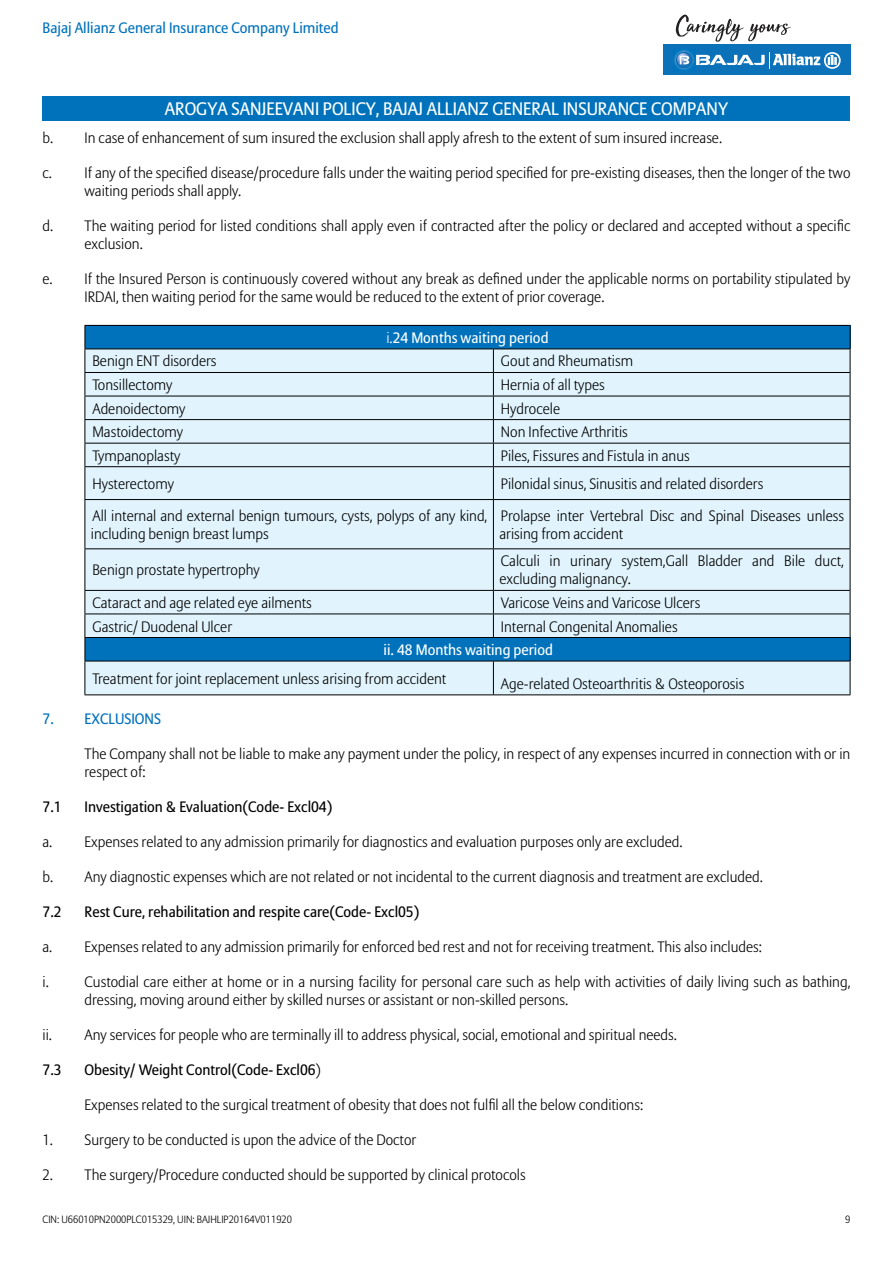
<style>
.page{position:relative;width:893px;height:1263px;background:#fff}
.page>*{position:absolute;margin:0;border:0;box-sizing:border-box;transform-origin:0 0}
.t1{font:18px "Allianz Sans";color:#fff}
.t2{font:300 15px/18px "Allianz Sans";color:#000}
.t3{font:15px "Allianz Sans";color:#000}
.t4{font:15px "Allianz Sans";color:#fff}
.t5{font:15px "Allianz Sans";color:#0072bc}
.t6{font:15px "Allianz Sans";color:#0070c0}
.t7{font:300 10.5px "Allianz Sans";color:#000}
.s1{font-weight:300}
</style>
<div class="page">
<div style="left:43px;top:96px;width:807px;height:24px;background:#0072bc"></div>
<div style="left:663px;top:45px;width:187px;height:30px;background:#0b72ba"></div>
<img style="left:673px;top:49px;width:22px;height:22px">
<svg style="left:675px;top:51px;width:166px;height:18px"></svg>
<svg style="left:676px;top:15px;width:115px;height:27px"></svg>
<div style="left:85px;top:325px;width:765px;height:24px;background:#0072bc"></div>
<div style="left:86px;top:350px;width:764px;height:344px;background:#e1f4fd"></div>
<div style="left:85px;top:637px;width:765px;height:24px;background:#0072bc"></div>
<hr style="left:85px;top:325px;width:408px;height:1px;background:#000">
<hr style="left:493px;top:325px;width:357px;height:1px;background:#000">
<hr style="left:85px;top:349px;width:408px;height:1px;background:#000">
<hr style="left:493px;top:349px;width:357px;height:1px;background:#000">
<hr style="left:85px;top:372px;width:408px;height:1px;background:#000">
<hr style="left:493px;top:372px;width:357px;height:1px;background:#000">
<hr style="left:85px;top:396px;width:408px;height:1px;background:#000">
<hr style="left:493px;top:396px;width:357px;height:1px;background:#000">
<hr style="left:85px;top:419px;width:408px;height:1px;background:#000">
<hr style="left:493px;top:419px;width:357px;height:1px;background:#000">
<hr style="left:85px;top:443px;width:408px;height:1px;background:#000">
<svg style="left:85px;top:326px;width:1px;height:140px"></svg>
<hr style="left:493px;top:443px;width:357px;height:1px;background:#000">
<svg style="left:493px;top:349px;width:1px;height:117px"></svg>
<svg style="left:850px;top:326px;width:1px;height:140px"></svg>
<hr style="left:85px;top:466px;width:408px;height:1px;background:#000">
<hr style="left:85px;top:467px;width:1px;height:32px;background:#000">
<hr style="left:493px;top:466px;width:357px;height:1px;background:#000">
<hr style="left:493px;top:467px;width:1px;height:32px;background:#000">
<hr style="left:850px;top:467px;width:1px;height:32px;background:#000">
<hr style="left:85px;top:499px;width:408px;height:1px;background:#000">
<hr style="left:85px;top:500px;width:1px;height:48px;background:#000">
<hr style="left:493px;top:499px;width:357px;height:1px;background:#000">
<hr style="left:493px;top:500px;width:1px;height:48px;background:#000">
<hr style="left:850px;top:500px;width:1px;height:48px;background:#000">
<hr style="left:85px;top:548px;width:408px;height:1px;background:#000">
<hr style="left:85px;top:549px;width:1px;height:41px;background:#000">
<hr style="left:493px;top:548px;width:357px;height:1px;background:#000">
<hr style="left:493px;top:549px;width:1px;height:41px;background:#000">
<hr style="left:850px;top:549px;width:1px;height:41px;background:#000">
<hr style="left:85px;top:590px;width:408px;height:1px;background:#000">
<hr style="left:493px;top:590px;width:357px;height:1px;background:#000">
<hr style="left:85px;top:613px;width:408px;height:1px;background:#000">
<hr style="left:493px;top:613px;width:357px;height:1px;background:#000">
<svg style="left:493px;top:591px;width:1px;height:46px"></svg>
<hr style="left:85px;top:637px;width:408px;height:1px;background:#000">
<svg style="left:85px;top:591px;width:1px;height:70px"></svg>
<hr style="left:493px;top:637px;width:357px;height:1px;background:#000">
<svg style="left:850px;top:591px;width:1px;height:70px"></svg>
<hr style="left:85px;top:661px;width:408px;height:1px;background:#000">
<hr style="left:85px;top:661px;width:1px;height:33px;background:#000">
<hr style="left:493px;top:661px;width:357px;height:1px;background:#000">
<hr style="left:493px;top:661px;width:1px;height:33px;background:#000">
<hr style="left:850px;top:661px;width:1px;height:33px;background:#000">
<hr style="left:85px;top:694px;width:408px;height:1px;background:#000">
<hr style="left:493px;top:694px;width:357px;height:1px;background:#000">
<p class="t5" style="left:43px;top:18px;width:298px">Bajaj Allianz General Insurance Company Limited</p>
<p class="t1" style="left:165px;top:98px;width:565px">AROGYA SANJEEVANI POLICY, BAJAJ ALLIANZ GENERAL INSURANCE COMPANY</p>
<p class="t2" style="left:43px;top:128px;width:681px">b. In case of enhancement of sum insured the exclusion shall apply afresh to the extent of sum insured increase.</p>
<p class="t2" style="left:85px;top:164px;width:767px;text-indent:-42px">c. If any of the specified disease/procedure falls under the waiting period specified for pre-existing diseases, then the longer of the two waiting periods shall apply.</p>
<p class="t2" style="left:85px;top:217px;width:767px;text-indent:-42px">d. The waiting period for listed conditions shall apply even if contracted after the policy or declared and accepted without a specific exclusion.</p>
<p class="t2" style="left:85px;top:270px;width:767px;text-indent:-42px">e. If the Insured Person is continuously covered without any break as defined under the applicable norms on portability stipulated by<br>IRDAI, then waiting period for the same would be reduced to the extent of prior coverage.</p>
<p class="t4" style="left:386px;top:329px;width:164px"><span class="s1">i.</span>24 Months waiting period</p>
<p class="t2" style="left:92px;top:352px;width:126px">Benign ENT disorders</p>
<p class="t2" style="left:501px;top:352px;width:134px">Gout and Rheumatism</p>
<p class="t2" style="left:92px;top:376px;width:82px">Tonsillectomy</p>
<p class="t2" style="left:501px;top:376px;width:106px">Hernia of all types</p>
<p class="t2" style="left:92px;top:399px;width:95px">Adenoidectomy</p>
<p class="t2" style="left:501px;top:399px;width:61px">Hydrocele</p>
<p class="t2" style="left:92px;top:423px;width:92px">Mastoidectomy</p>
<p class="t2" style="left:501px;top:423px;width:128px">Non Infective Arthritis</p>
<p class="t2" style="left:92px;top:446px;width:90px">Tympanoplasty</p>
<p class="t2" style="left:501px;top:446px;width:190px">Piles, Fissures and Fistula in anus</p>
<p class="t2" style="left:92px;top:474px;width:83px">Hysterectomy</p>
<p class="t2" style="left:501px;top:474px;width:264px">Pilonidal sinus, Sinusitis and related disorders</p>
<p class="t2" style="left:91px;top:506px;width:398px">All internal and external benign tumours, cysts, polyps of any kind, including benign breast lumps</p>
<p class="t2" style="left:499px;top:506px;width:346px">Prolapse inter Vertebral Disc and Spinal Diseases unless arising from accident</p>
<p class="t2" style="left:92px;top:561px;width:169px">Benign prostate hypertrophy</p>
<p class="t2" style="left:499px;top:552px;width:346px">Calculi in urinary system,Gall Bladder and Bile duct, excluding malignancy.</p>
<p class="t2" style="left:92px;top:593px;width:221px">Cataract and age related eye ailments</p>
<p class="t2" style="left:501px;top:593px;width:201px">Varicose Veins and Varicose Ulcers</p>
<p class="t2" style="left:92px;top:617px;width:141px">Gastric/ Duodenal Ulcer</p>
<p class="t2" style="left:501px;top:617px;width:178px">Internal Congenital Anomalies</p>
<p class="t4" style="left:384px;top:641px;width:171px">ii. 48 Months waiting period</p>
<p class="t2" style="left:92px;top:669px;width:356px">Treatment for joint replacement unless arising from accident</p>
<p class="t2" style="left:501px;top:674px;width:245px">Age-related Osteoarthritis &amp; Osteoporosis</p>
<p class="t6" style="left:43px;top:710px;width:120px">7. EXCLUSIONS</p>
<p class="t2" style="left:85px;top:745px;width:767px">The Company shall not be liable to make any payment under the policy, in respect of any expenses incurred in connection with or in respect of:</p>
<p class="t3" style="left:43px;top:798px;width:21px">7.1</p>
<p class="t3" style="left:85px;top:798px;width:249px">Investigation &amp; Evaluation(Code- Excl04)</p>
<p class="t2" style="left:43px;top:833px;width:641px">a. Expenses related to any admission primarily for diagnostics and evaluation purposes only are excluded.</p>
<p class="t2" style="left:43px;top:868px;width:722px">b. Any diagnostic expenses which are not related or not incidental to the current diagnosis and treatment are excluded.</p>
<p class="t3" style="left:43px;top:903px;width:21px">7.2</p>
<p class="t3" style="left:85px;top:903px;width:336px">Rest Cure, rehabilitation and respite care(Code- Excl05)</p>
<p class="t2" style="left:43px;top:938px;width:721px">a. Expenses related to any admission primarily for enforced bed rest and not for receiving treatment. This also includes:</p>
<p class="t2" style="left:85px;top:973px;width:767px;text-indent:-42px">i. Custodial care either at home or in a nursing facility for personal care such as help with activities of daily living such as bathing, dressing, moving around either by skilled nurses or assistant or non-skilled persons.</p>
<p class="t2" style="left:43px;top:1026px;width:636px">ii. Any services for people who are terminally ill to address physical, social, emotional and spiritual needs.</p>
<p class="t3" style="left:43px;top:1061px;width:21px">7.3</p>
<p class="t3" style="left:85px;top:1061px;width:238px">Obesity/ Weight Control(Code- Excl06<span class="s1">)</span></p>
<p class="t2" style="left:85px;top:1096px;width:560px">Expenses related to the surgical treatment of obesity that does not fulfil all the below conditions:</p>
<p class="t2" style="left:43px;top:1131px;width:375px">1. Surgery to be conducted is upon the advice of the Doctor</p>
<p class="t2" style="left:43px;top:1166px;width:485px">2. The surgery/Procedure conducted should be supported by clinical protocols</p>
<p class="t7" style="left:43px;top:1213px;width:251px">CIN: U66010PN2000PLC015329, UIN: BAJHLIP20164V011920</p>
<p class="t7" style="left:845px;top:1213px;width:7px">9</p>
</div>
